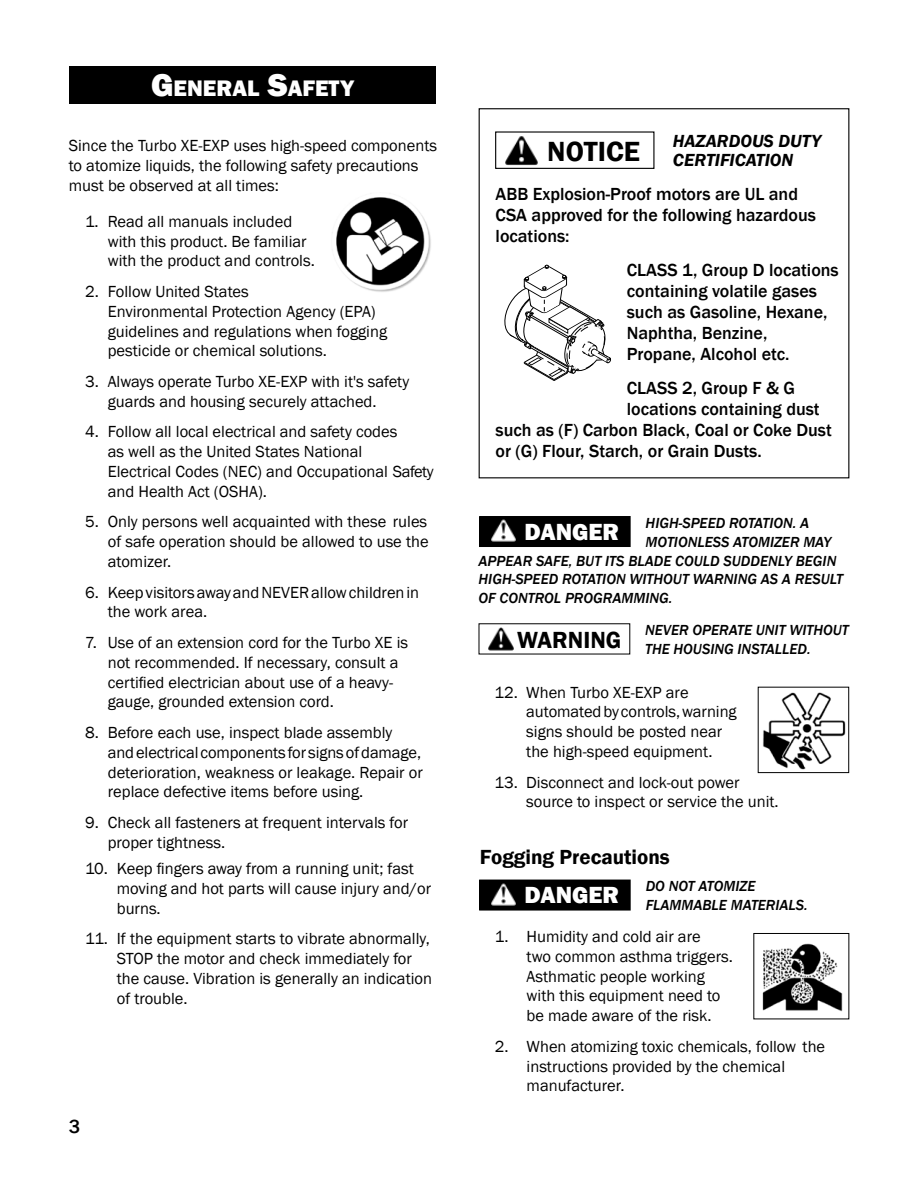
<style>
.page{position:relative;width:918px;height:1188px;background:#fff}
.page>*{position:absolute;margin:0;border:0;box-sizing:border-box;transform-origin:0 0}
.t1{font:600 28.5px "Franklin Gothic";color:#000}
.t2{font:800 24px "Franklin Gothic";color:#fff}
.t3{font:800 23.1px "Franklin Gothic";color:#fff}
.t4{font:600 21px "Franklin Gothic";color:#000}
.t5{font:500 19.5px "Franklin Gothic";color:#000}
.t6{font:500 18px/21px "Franklin Gothic";color:#000}
.t7{font:italic 600 18px/18.8px "Franklin Gothic";color:#000}
.t8{font:16.5px/19.8px "Franklin Gothic";color:#000}
.t9{font:italic 500 15px/18.8px "Franklin Gothic";color:#000}
.s1{font-size:33px}
</style>
<div class="page">
<div style="left:495px;top:131px;width:159px;height:38px;border:1px solid #000"></div>
<div style="left:480px;top:517px;width:150px;height:29px;background:#000"></div>
<div style="left:479px;top:516px;width:152px;height:31px;border:2px solid #000"></div>
<img style="left:492px;top:519px;width:23px;height:23px">
<div style="left:69px;top:66px;width:367px;height:38px;background:#000"></div>
<img style="left:332px;top:197px;width:99px;height:95px">
<img style="left:762px;top:943px;width:81px;height:69px">
<img style="left:763px;top:693px;width:83px;height:77px">
<div style="left:480px;top:880px;width:150px;height:30px;background:#000"></div>
<div style="left:479px;top:880px;width:152px;height:31px;border:2px solid #000"></div>
<img style="left:492px;top:883px;width:23px;height:23px">
<div style="left:758px;top:687px;width:91px;height:86px;border:1px solid #000"></div>
<img style="left:506px;top:136px;width:31px;height:30px">
<svg style="left:504px;top:265px;width:107px;height:116px"></svg>
<img style="left:489px;top:627px;width:24px;height:24px">
<h3 class="t3" style="left:151px;top:73px;width:204px"><span class="s1">G</span>ENERAL <span class="s1">S</span>AFETY</h3>
<p class="t8" style="left:69px;top:136px;width:370px">Since the Turbo XE-EXP uses high-speed components to atomize liquids, the following safety precautions must be observed at all times:</p>
<p class="t8" style="left:108px;top:212px;width:209px;text-indent:-23px">1. Read all manuals included with this product. Be familiar with the product and controls.</p>
<p class="t8" style="left:108px;top:282px;width:281px;text-indent:-23px">2. Follow United States<br>Environmental Protection Agency (EPA) guidelines and regulations when fogging pesticide or chemical solutions.</p>
<p class="t8" style="left:85px;top:372px;width:326px;text-align:center">3. Always operate Turbo XE-EXP with it's safety guards and housing securely attached.</p>
<p class="t8" style="left:108px;top:422px;width:327px;text-indent:-23px">4. Follow all local electrical and safety codes<br>as well as the United States National<br>Electrical Codes (NEC) and Occupational Safety and Health Act (OSHA).</p>
<p class="t8" style="left:108px;top:512px;width:322px;text-align:justify;text-indent:-23px">5. Only persons well acquainted with these rules of safe operation should be allowed to use the atomizer.</p>
<p class="t8" style="left:108px;top:583px;width:313px;text-indent:-23px">6. Keep visitors away and NEVER allow children in the work area.</p>
<p class="t8" style="left:108px;top:633px;width:302px;text-indent:-23px">7. Use of an extension cord for the Turbo XE is not recommended. If necessary, consult a certified electrician about use of a heavy&shy;gauge, grounded extension cord.</p>
<p class="t8" style="left:108px;top:723px;width:317px;text-indent:-23px">8. Before each use, inspect blade assembly and electrical components for signs of damage, deterioration, weakness or leakage. Repair or replace defective items before using.</p>
<p class="t8" style="left:108px;top:813px;width:302px;text-indent:-23px">9. Check all fasteners at frequent intervals for proper tightness.</p>
<p class="t8" style="left:117px;top:859px;width:316px;text-indent:-32px">10. Keep fingers away from a running unit; fast moving and hot parts will cause injury and/or burns.</p>
<p class="t8" style="left:117px;top:929px;width:317px;text-indent:-32px">11. If the equipment starts to vibrate abnormally, STOP the motor and check immediately for the cause. Vibration is generally an indication of trouble.</p>
<p class="t5" style="left:69px;top:1114px;width:13px">3</p>
<h1 class="t1" style="left:547px;top:134px;width:94px">NOTICE</h1>
<p class="t7" style="left:673px;top:132px;width:150px">HAZARDOUS DUTY<br>CERTIFICATION</p>
<p class="t6" style="left:496px;top:183px;width:322px">ABB Explosion-Proof motors are UL and<br>CSA approved for the following hazardous locations:</p>
<p class="t6" style="left:627px;top:259px;width:213px">CLASS 1, Group D locations containing volatile gases such as Gasoline, Hexane,<br>Naphtha, Benzine,<br>Propane, Alcohol etc.</p>
<p class="t6" style="left:627px;top:377px;width:170px">CLASS 2, Group F &amp; G</p>
<p class="t6" style="left:627px;top:398px;width:194px">locations containing dust</p>
<p class="t6" style="left:496px;top:419px;width:338px">such as (F) Carbon Black, Coal or Coke Dust</p>
<p class="t6" style="left:496px;top:440px;width:268px">or (G) Flour, Starch, or Grain Dusts.</p>
<p class="t9" style="left:646px;top:514px;width:165px">HIGH-SPEED ROTATION. A</p>
<p class="t9" style="left:646px;top:533px;width:187px">MOTIONLESS ATOMIZER MAY</p>
<p class="t9" style="left:479px;top:552px;width:359px">APPEAR SAFE, BUT ITS BLADE COULD SUDDENLY BEGIN</p>
<p class="t9" style="left:479px;top:570px;width:366px">HIGH-SPEED ROTATION WITHOUT WARNING AS A RESULT</p>
<p class="t9" style="left:479px;top:589px;width:195px">OF CONTROL PROGRAMMING.</p>
<h2 class="t2" style="left:525px;top:516px;width:96px">DANGER</h2>
<p class="t9" style="left:517px;top:621px;width:333px;text-indent:128px">NEVER OPERATE UNIT WITHOUT<br><sup>WARNING</sup> THE HOUSING INSTALLED.</p>
<p class="t8" style="left:526px;top:683px;width:212px;text-indent:-32px">12. When Turbo XE-EXP are automated by controls, warning signs should be posted near the high-speed equipment.</p>
<p class="t8" style="left:526px;top:773px;width:254px;text-indent:-32px">13. Disconnect and lock-out power source to inspect or service the unit.</p>
<p class="t4" style="left:480px;top:844px;width:191px">Fogging Precautions</p>
<p class="t9" style="left:646px;top:877px;width:164px">DO NOT ATOMIZE<br>FLAMMABLE MATERIALS.</p>
<p class="t8" style="left:527px;top:927px;width:208px;text-indent:-32px">1. Humidity and cold air are<br>two common asthma triggers.<br>Asthmatic people working with this equipment need to be made aware of the risk.</p>
<p class="t8" style="left:527px;top:1037px;width:300px;text-indent:-32px">2. When atomizing toxic chemicals, follow the instructions provided by the chemical manufacturer.</p>
<h2 class="t2" style="left:525px;top:880px;width:96px">DANGER</h2>
</div>
